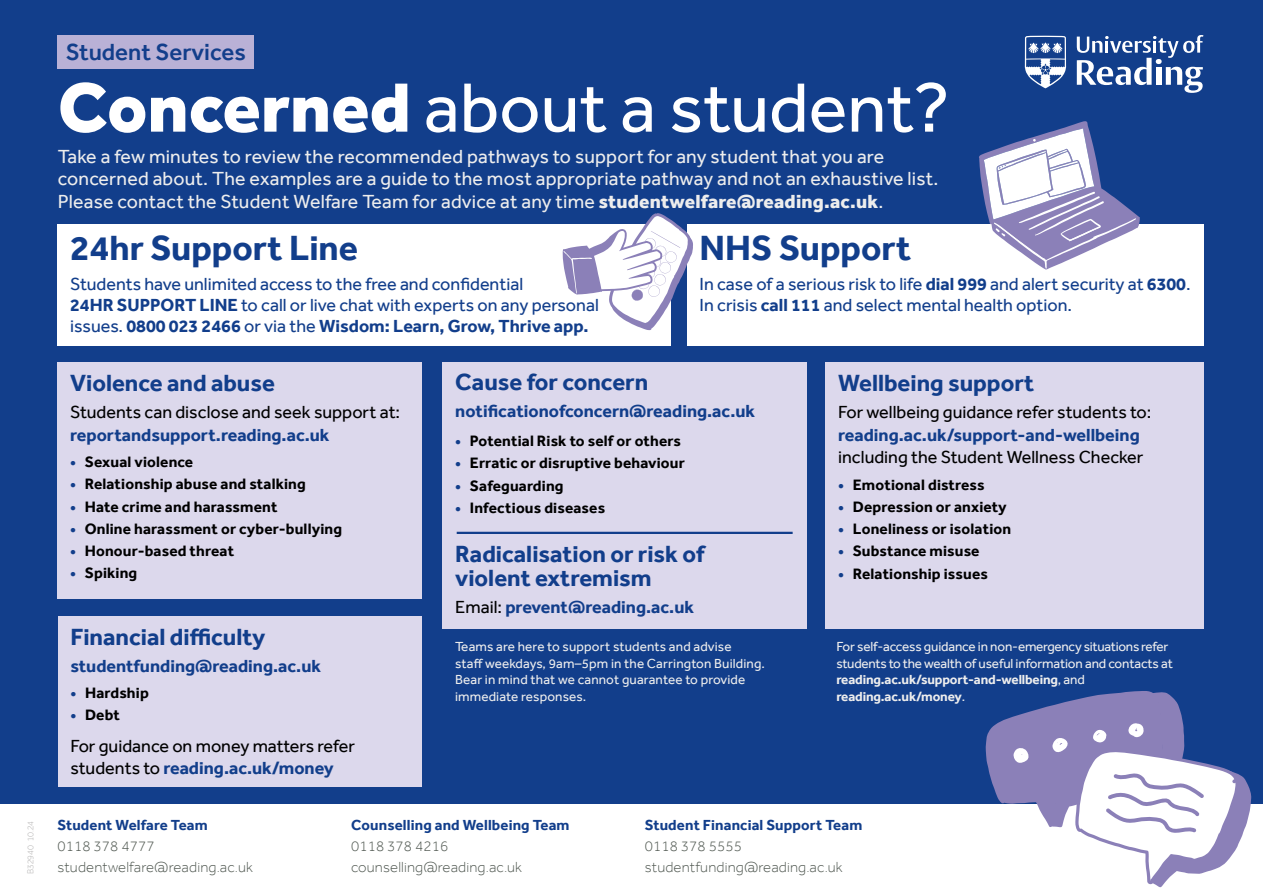
<style>
.page{position:relative;width:1263px;height:893px;background:#fff}
.page>*{position:absolute;margin:0;border:0;box-sizing:border-box;transform-origin:0 0}
.t1{font:72px "Effra";color:#fff}
.t2{font:700 36px "Effra";color:#123e8b}
.t3{font:700 24.15px/24.2px "Effra";color:#123e8b}
.t4{font:500 24px "Effra";color:#123e8b}
.t5{font:19.5px/22.5px "Effra";letter-spacing:.01em;color:#ededed}
.t6{font:18px/21px "Effra";color:#123e8b}
.t7{font:18px/22.5px "Effra";color:#000}
.t8{font:700 18px "Effra";color:#123e8b}
.t9{font:700 15.45px "Effra";letter-spacing:.01em;color:#000}
.t10{font:300 15px/21px "Effra";letter-spacing:.01em;color:#4f5750}
.t11{font:700 15px "Effra";letter-spacing:.01em;color:#123e8b}
.t12{font:13.5px/16.5px "Effra";letter-spacing:-.01em;color:#ededed}
.t13{font:13.5px/16.5px "Effra";letter-spacing:.01em;color:#ededed}
.t14{font:300 9px "Effra";color:#b3b2b2}
.s1{font-weight:800}
.s2{font-weight:700}
.s3{color:#123e8b}
.s4{font-weight:700;color:#123e8b}
.s5{font-weight:400;color:#000}
</style>
<div class="page">
<div style="left:0;top:0;width:1263px;height:804px;background:#123e8b"></div>
<div style="left:442px;top:533px;width:365px;height:96px;background:#dcd8ec"></div>
<div style="left:57px;top:224px;width:614px;height:121px;background:#fff"></div>
<div style="left:687px;top:224px;width:516px;height:121px;background:#fff"></div>
<div style="left:57px;top:362px;width:365px;height:237px;background:#dcd8ec"></div>
<div style="left:825px;top:362px;width:378px;height:267px;background:#dcd8ec"></div>
<div style="left:58px;top:616px;width:363px;height:171px;background:#dcd8ec"></div>
<div style="left:442px;top:362px;width:365px;height:171px;background:#dcd8ec"></div>
<hr style="left:457px;top:532px;width:336px;height:2px;background:#123e8b">
<svg style="left:1077px;top:35px;width:126px;height:58px"></svg>
<svg style="left:1025px;top:36px;width:41px;height:52px"></svg>
<svg style="left:985px;top:691px;width:266px;height:197px"></svg>
<svg style="left:979px;top:121px;width:161px;height:149px"></svg>
<svg style="left:563px;top:213px;width:130px;height:117px"></svg>
<div style="left:57px;top:35px;width:197px;height:33px;background:#b9b1d6"></div>
<p class="t14" style="left:25px;top:874px;width:54px;rotate:-90deg">B32940 10.24</p>
<h3 class="t4" style="left:66px;top:37px;width:181px">Student Services</h3>
<h1 class="t1" style="left:58px;top:65px;width:893px"><span class="s1">Concerned</span> about a student?</h1>
<p class="t5" style="left:58px;top:145px;width:882px">Take a few minutes to review the recommended pathways to support for any student that you are concerned about. The examples are a guide to the most appropriate pathway and not an exhaustive list.<br>Please contact the Student Welfare Team for advice at any time <span class="s1">studentwelfare@reading.ac.uk</span>.</p>
<h2 class="t2" style="left:70px;top:227px;width:289px">24hr Support Line</h2>
<p class="t6" style="left:70px;top:273px;width:530px">Students have unlimited access to the free and confidential<br><span class="s2">24HR SUPPORT LINE</span> to call or live chat with experts on any personal issues. <span class="s2">0800 023 2466</span> or via the <span class="s2">Wisdom: Learn, Grow, Thrive app.</span></p>
<h2 class="t2" style="left:700px;top:227px;width:213px">NHS Support</h2>
<p class="t6" style="left:700px;top:273px;width:493px">In case of a serious risk to life <span class="s2">dial 999</span> and alert security at <span class="s2">6300</span>.<br>In crisis <span class="s2">call 111</span> and select mental health option.</p>
<h3 class="t3" style="left:70px;top:371px;width:206px">Violence and abuse</h3>
<p class="t7" style="left:70px;top:401px;width:332px">Students can disclose and seek support at:</p>
<p class="t8" style="left:70px;top:424px;width:261px">reportandsupport.reading.ac.uk</p>
<p class="t9" style="left:70px;top:453px;width:125px"><span class="s3">•</span> Sexual violence</p>
<p class="t9" style="left:70px;top:475px;width:237px"><span class="s3">•</span> Relationship abuse and stalking</p>
<p class="t9" style="left:70px;top:497px;width:209px"><span class="s3">•</span> Hate crime and harassment</p>
<p class="t9" style="left:70px;top:519px;width:273px"><span class="s3">•</span> Online harassment or cyber-bullying</p>
<p class="t9" style="left:70px;top:542px;width:165px"><span class="s3">•</span> Honour-based threat</p>
<p class="t9" style="left:70px;top:564px;width:69px"><span class="s3">•</span> Spiking</p>
<h3 class="t3" style="left:70px;top:624px;width:196px">Financial difficulty</h3>
<p class="t8" style="left:70px;top:655px;width:252px">studentfunding@reading.ac.uk</p>
<p class="t9" style="left:70px;top:684px;width:80px"><span class="s3">•</span> Hardship</p>
<p class="t9" style="left:70px;top:706px;width:51px"><span class="s3">•</span> Debt</p>
<p class="t7" style="left:70px;top:734px;width:286px">For guidance on money matters refer students to <span class="s4">reading.ac.uk/money</span></p>
<h3 class="t3" style="left:455px;top:370px;width:194px">Cause for concern</h3>
<p class="t8" style="left:455px;top:400px;width:301px">notificationofconcern@reading.ac.uk</p>
<p class="t9" style="left:455px;top:432px;width:227px"><span class="s3">•</span> Potential Risk to self or others</p>
<p class="t9" style="left:455px;top:454px;width:231px"><span class="s3">•</span> Erratic or disruptive behaviour</p>
<p class="t9" style="left:455px;top:476px;width:110px"><span class="s3">•</span> Safeguarding</p>
<p class="t9" style="left:455px;top:499px;width:151px"><span class="s3">•</span> Infectious diseases</p>
<h3 class="t3" style="left:455px;top:541px;width:251px">Radicalisation or risk of violent extremism</h3>
<p class="t8" style="left:455px;top:596px;width:240px"><span class="s5">Email:</span> prevent@reading.ac.uk</p>
<h3 class="t3" style="left:838px;top:371px;width:198px">Wellbeing support</h3>
<p class="t7" style="left:838px;top:401px;width:315px">For wellbeing guidance refer students to:</p>
<p class="t8" style="left:838px;top:424px;width:303px">reading.ac.uk/support-and-wellbeing</p>
<p class="t7" style="left:838px;top:446px;width:307px">including the Student Wellness Checker</p>
<p class="t9" style="left:838px;top:475px;width:148px"><span class="s3">•</span> Emotional distress</p>
<p class="t9" style="left:838px;top:497px;width:170px"><span class="s3">•</span> Depression or anxiety</p>
<p class="t9" style="left:838px;top:520px;width:174px"><span class="s3">•</span> Loneliness or isolation</p>
<p class="t9" style="left:838px;top:542px;width:143px"><span class="s3">•</span> Substance misuse</p>
<p class="t9" style="left:838px;top:564px;width:151px"><span class="s3">•</span> Relationship issues</p>
<p class="t13" style="left:455px;top:638px;width:311px">Teams are here to support students and advise<br>staff weekdays, 9am–5pm in the Carrington Building.<br>Bear in mind that we cannot guarantee to provide immediate responses.</p>
<p class="t12" style="left:836px;top:638px;width:338px">For self-access guidance in non-emergency situations refer students to the wealth of useful information and contacts at <span class="s2">reading.ac.uk/support-and-wellbeing</span>, and <span class="s2">reading.ac.uk/money</span>.</p>
<p class="t11" style="left:57px;top:816px;width:152px">Student Welfare Team</p>
<p class="t10" style="left:57px;top:835px;width:197px">0118 378 4777 studentwelfare@reading.ac.uk</p>
<p class="t11" style="left:351px;top:816px;width:220px">Counselling and Wellbeing Team</p>
<p class="t10" style="left:351px;top:835px;width:173px">0118 378 4216 counselling@reading.ac.uk</p>
<p class="t11" style="left:645px;top:816px;width:219px">Student Financial Support Team</p>
<p class="t10" style="left:645px;top:835px;width:99px">0118 378 5555</p>
<p class="t10" style="left:645px;top:856px;width:199px">studentfunding@reading.ac.uk</p>
</div>
